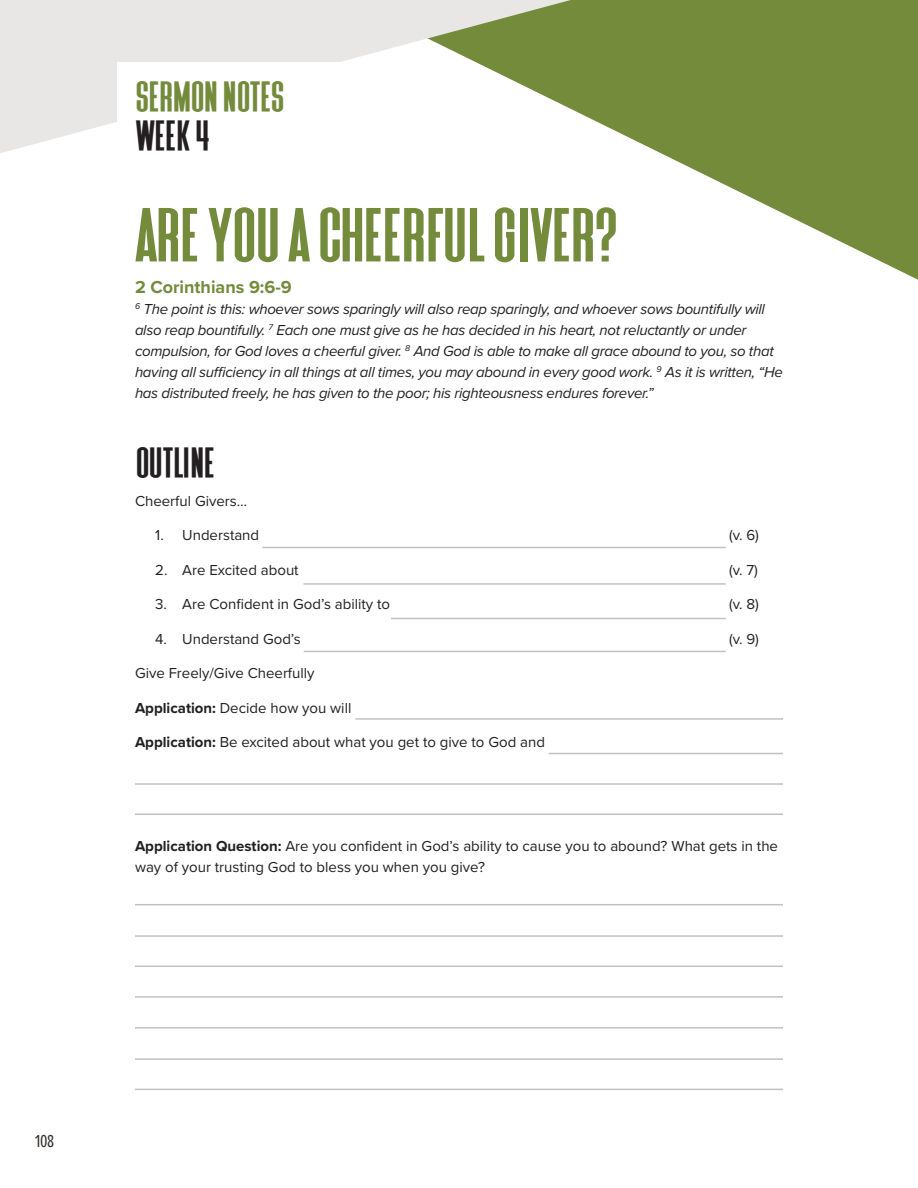
<style>
.page{position:relative;width:918px;height:1188px;background:#fff}
.page>*{position:absolute;margin:0;border:0;box-sizing:border-box;transform-origin:0 0}
.Sermon_Big_Title{font:58.5px "Triester Sans";letter-spacing:-.04em;color:#738b3a}
.Sermon_Headline{font:33px/39.6px "Triester Sans";letter-spacing:-.04em;color:#738b3a}
.Sermon_Headline-2{font:33px "Triester Sans";letter-spacing:-.04em;color:#231f20}
.Text{font:700 18px "Proxima Nova";color:#738b3a}
.t1{font:18px "Proxima Nova Ex Cn";color:#34302d}
.Text-2{font:italic 15px/21px "Proxima Nova";letter-spacing:-.02em;color:#231f20}
.Text-3{font:15px/21px "Proxima Nova";color:#231f20}
.s1{color:#231f20}
.s2{font-weight:700}
</style>
<div class="page">
<svg style="left:621px;top:0;width:297px;height:280px;fill:#738b3a"></svg>
<svg style="left:0;top:0;width:621px;height:153px;fill:#e8e7e5"></svg>
<div style="left:117px;top:63px;width:309px;height:99px;background:#fff"></div>
<hr style="left:135px;top:996px;width:648px;height:2px;background:#c1c1c1">
<hr style="left:135px;top:966px;width:648px;height:1px;background:#c1c1c1">
<hr style="left:135px;top:1089px;width:648px;height:1px;background:#c1c1c1">
<hr style="left:135px;top:935px;width:648px;height:2px;background:#c1c1c1">
<hr style="left:135px;top:1058px;width:648px;height:2px;background:#c1c1c1">
<hr style="left:135px;top:904px;width:648px;height:1px;background:#c1c1c1">
<hr style="left:135px;top:1027px;width:648px;height:2px;background:#c1c1c1">
<hr style="left:135px;top:783px;width:648px;height:2px;background:#c1c1c1">
<hr style="left:135px;top:814px;width:648px;height:1px;background:#c1c1c1">
<hr style="left:262px;top:547px;width:464px;height:1px;background:#c1c1c1">
<hr style="left:303px;top:583px;width:423px;height:2px;background:#c1c1c1">
<hr style="left:391px;top:618px;width:335px;height:1px;background:#c1c1c1">
<hr style="left:304px;top:651px;width:422px;height:1px;background:#c1c1c1">
<hr style="left:355px;top:718px;width:428px;height:2px;background:#c1c1c1">
<hr style="left:549px;top:753px;width:234px;height:1px;background:#c1c1c1">
<p class="Sermon_Headline" style="left:135px;top:77px;width:152px">SERMON NOTES<br><span class="s1">WEEK 4</span></p>
<p class="Sermon_Big_Title" style="left:135px;top:204px;width:485px">ARE YOU A CHEERFUL GIVER?</p>
<p class="Text" style="left:135px;top:274px;width:158px">2 Corinthians 9:6-9</p>
<p class="Text-2" style="left:135px;top:298px;width:649px"><sup>6</sup> The point is this: whoever sows sparingly will also reap sparingly, and whoever sows bountifully will also reap bountifully. <sup>7</sup> Each one must give as he has decided in his heart, not reluctantly or under compulsion, for God loves a cheerful giver. <sup>8</sup> And God is able to make all grace abound to you, so that having all sufficiency in all things at all times, you may abound in every good work. <sup>9</sup> As it is written, “He has distributed freely, he has given to the poor; his righteousness endures forever.”</p>
<p class="Sermon_Headline-2" style="left:135px;top:445px;width:82px">OUTLINE</p>
<p class="Text-3" style="left:135px;top:489px;width:114px">Cheerful Givers…</p>
<p class="Text-3" style="left:155px;top:524px;width:105px">1. Understand</p>
<p class="Text-3" style="left:729px;top:524px;width:31px">(v. 6)</p>
<p class="Text-3" style="left:155px;top:558px;width:145px">2. Are Excited about</p>
<p class="Text-3" style="left:729px;top:558px;width:30px">(v. 7)</p>
<p class="Text-3" style="left:155px;top:593px;width:236px">3. Are Confident in God’s ability to</p>
<p class="Text-3" style="left:729px;top:593px;width:31px">(v. 8)</p>
<p class="Text-3" style="left:155px;top:627px;width:147px">4. Understand God’s</p>
<p class="Text-3" style="left:729px;top:627px;width:31px">(v. 9)</p>
<p class="Text-3" style="left:135px;top:662px;width:181px">Give Freely/Give Cheerfully</p>
<p class="Text-3" style="left:135px;top:696px;width:218px"><span class="s2">Application:</span> Decide how you will</p>
<p class="Text-3" style="left:135px;top:731px;width:411px"><span class="s2">Application:</span> Be excited about what you get to give to God and</p>
<p class="Text-3" style="left:135px;top:834px;width:645px"><span class="s2">Application Question:</span> Are you confident in God’s ability to cause you to abound? What gets in the way of your trusting God to bless you when you give?</p>
<p class="t1" style="left:35px;top:1128px;width:21px">108</p>
</div>
